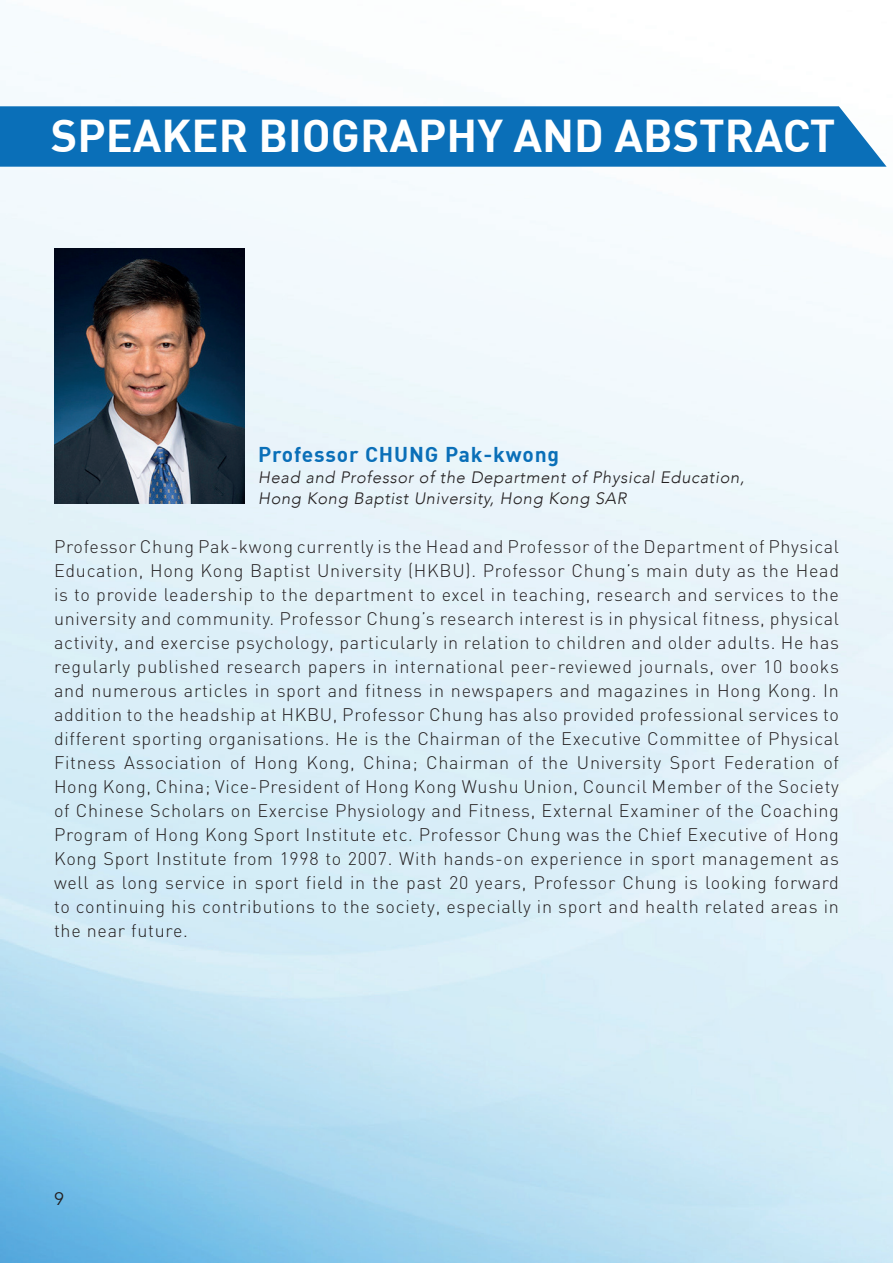
<style>
.page{position:relative;width:893px;height:1263px;background:#fff}
.page>*{position:absolute;margin:0;border:0;box-sizing:border-box;transform-origin:0 0}
.t1{font:700 45px "DIN";color:#fff}
.t2{font:700 21px "DIN";letter-spacing:.04em;color:#0a6fb8}
.t3{font:300 18px/24px "DIN";letter-spacing:.04em;color:#231f20;text-align:justify}
.t4{font:18px "Avenir";color:#231f20}
.t5{font:italic 300 16.5px/21px "Avenir";letter-spacing:.04em;color:#231f20}
</style>
<div class="page">
<img style="left:0;top:5px;width:893px;height:1258px">
<div style="left:0;top:106px;width:887px;height:61px;background:#0a6fb8"></div>
<img style="left:54px;top:249px;width:191px;height:255px">
<h1 class="t1" style="left:51px;top:106px;width:786px">SPEAKER BIOGRAPHY AND ABSTRACT</h1>
<h2 class="t2" style="left:258px;top:440px;width:303px">Professor CHUNG Pak-kwong</h2>
<p class="t5" style="left:258px;top:467px;width:488px">Head and Professor of the Department of Physical Education,<br>Hong Kong Baptist University, Hong Kong SAR</p>
<p class="t3" style="left:54px;top:535px;width:786px">Professor Chung Pak-kwong currently is the Head and Professor of the Department of Physical Education, Hong Kong Baptist University (HKBU). Professor Chung’s main duty as the Head is to provide leadership to the department to excel in teaching, research and services to the university and community. Professor Chung’s research interest is in physical fitness, physical activity, and exercise psychology, particularly in relation to children and older adults. He has regularly published research papers in international peer-reviewed journals, over 10 books and numerous articles in sport and fitness in newspapers and magazines in Hong Kong. In addition to the headship at HKBU, Professor Chung has also provided professional services to different sporting organisations. He is the Chairman of the Executive Committee of Physical Fitness Association of Hong Kong, China; Chairman of the University Sport Federation of Hong Kong, China; Vice-President of Hong Kong Wushu Union, Council Member of the Society of Chinese Scholars on Exercise Physiology and Fitness, External Examiner of the Coaching Program of Hong Kong Sport Institute etc. Professor Chung was the Chief Executive of Hong Kong Sport Institute from 1998 to 2007. With hands-on experience in sport management as well as long service in sport field in the past 20 years, Professor Chung is looking forward to continuing his contributions to the society, especially in sport and health related areas in the near future.</p>
<p class="t4" style="left:54px;top:1188px;width:12px">9</p>
</div>
